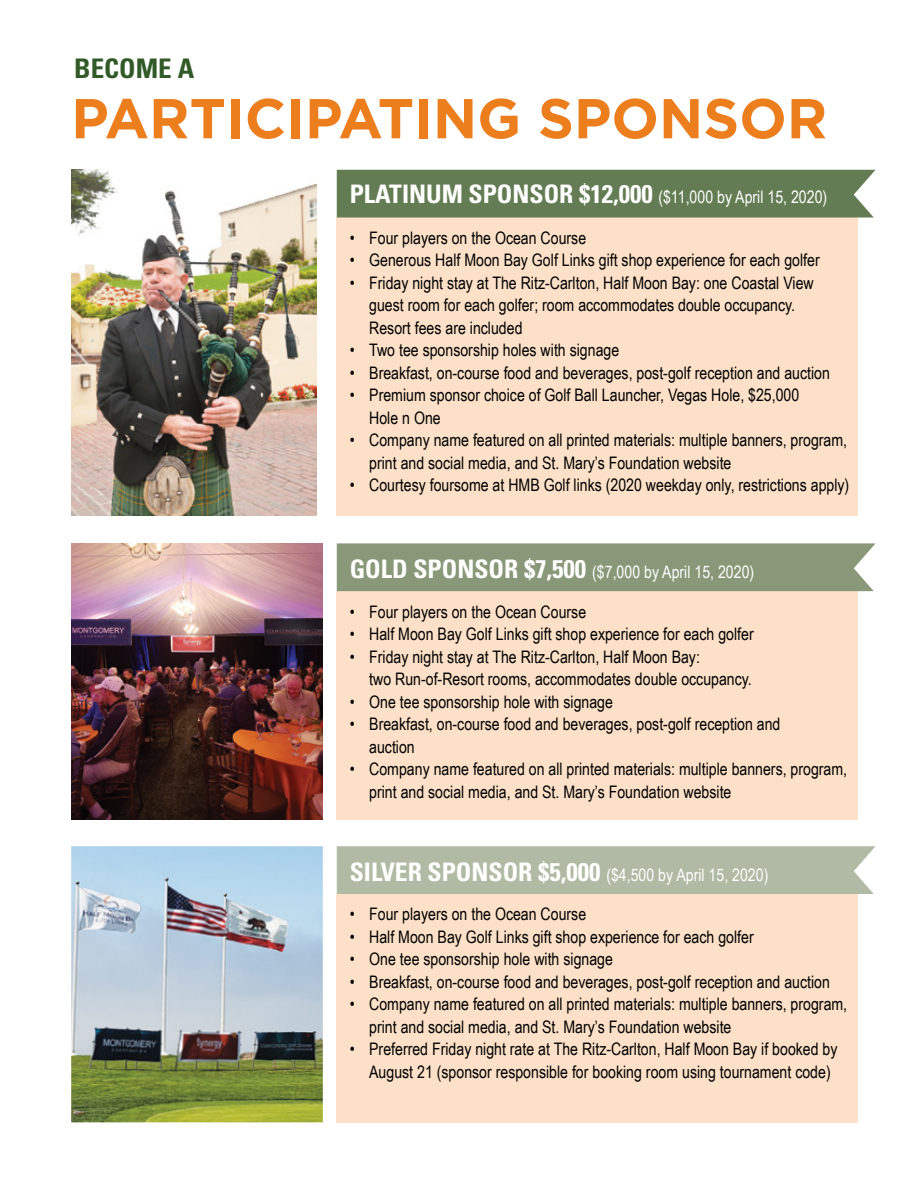
<style>
.page{position:relative;width:918px;height:1188px;background:#fff}
.page>*{position:absolute;margin:0;border:0;box-sizing:border-box;transform-origin:0 0}
.t1{font:700 56.1px "Gotham HTF";color:#ec7e1e}
.t2{font:700 condensed 27px "Univers";color:#325a28}
.t3{font:17.25px/22.5px "Arial Narrow";color:#000}
.t4{font:17.25px "Arial Narrow";color:#fff}
.s1{font-family:"Univers";font-weight:700;font-stretch:condensed;font-size:25.5px}
</style>
<div class="page">
<div style="left:337px;top:218px;width:521px;height:298px;background:#fce0c7"></div>
<div style="left:337px;top:591px;width:521px;height:229px;background:#fce0c7"></div>
<div style="left:337px;top:894px;width:521px;height:228px;background:#fce0c7"></div>
<img style="left:71px;top:170px;width:246px;height:346px">
<img style="left:71px;top:543px;width:252px;height:277px">
<img style="left:71px;top:846px;width:252px;height:276px">
<div style="left:337px;top:170px;width:539px;height:48px;background:#647c53"></div>
<div style="left:337px;top:543px;width:539px;height:48px;background:#889878"></div>
<div style="left:337px;top:846px;width:539px;height:48px;background:#b1baa4"></div>
<h2 class="t2" style="left:74px;top:52px;width:121px">BECOME A</h2>
<h1 class="t1" style="left:71px;top:86px;width:758px">PARTICIPATING SPONSOR</h1>
<p class="t4" style="left:350px;top:184px;width:479px"><span class="s1">PLATINUM SPONSOR $12,000</span> ($11,000 by April 15, 2020)</p>
<p class="t3" style="left:350px;top:226px;width:238px">• Four players on the Ocean Course</p>
<p class="t3" style="left:350px;top:248px;width:472px">• Generous Half Moon Bay Golf Links gift shop experience for each golfer</p>
<p class="t3" style="left:369px;top:271px;width:446px;text-indent:-19px">• Friday night stay at The Ritz-Carlton, Half Moon Bay: one Coastal View guest room for each golfer; room accommodates double occupancy.<br>Resort fees are included</p>
<p class="t3" style="left:350px;top:338px;width:271px">• Two tee sponsorship holes with signage</p>
<p class="t3" style="left:350px;top:361px;width:482px">• Breakfast, on-course food and beverages, post-golf reception and auction</p>
<p class="t3" style="left:369px;top:383px;width:432px;text-indent:-19px">• Premium sponsor choice of Golf Ball Launcher, Vegas Hole, $25,000<br>Hole n One</p>
<p class="t3" style="left:369px;top:428px;width:480px;text-indent:-19px">• Company name featured on all printed materials: multiple banners, program, print and social media, and St. Mary’s Foundation website</p>
<p class="t3" style="left:350px;top:473px;width:501px">• Courtesy foursome at HMB Golf links (2020 weekday only, restrictions apply)</p>
<p class="t4" style="left:350px;top:559px;width:406px"><span class="s1">GOLD SPONSOR $7,500</span> ($7,000 by April 15, 2020)</p>
<p class="t3" style="left:350px;top:600px;width:238px">• Four players on the Ocean Course</p>
<p class="t3" style="left:350px;top:622px;width:405px">• Half Moon Bay Golf Links gift shop experience for each golfer</p>
<p class="t3" style="left:369px;top:645px;width:384px;text-indent:-19px">• Friday night stay at The Ritz-Carlton, Half Moon Bay:<br>two Run-of-Resort rooms, accommodates double occupancy.</p>
<p class="t3" style="left:350px;top:690px;width:265px">• One tee sponsorship hole with signage</p>
<p class="t3" style="left:369px;top:712px;width:413px;text-indent:-19px">• Breakfast, on-course food and beverages, post-golf reception and auction</p>
<p class="t3" style="left:369px;top:757px;width:480px;text-indent:-19px">• Company name featured on all printed materials: multiple banners, program, print and social media, and St. Mary’s Foundation website</p>
<p class="t4" style="left:350px;top:862px;width:420px"><span class="s1">SILVER SPONSOR $5,000</span> ($4,500 by April 15, 2020)</p>
<p class="t3" style="left:350px;top:902px;width:238px">• Four players on the Ocean Course</p>
<p class="t3" style="left:350px;top:925px;width:405px">• Half Moon Bay Golf Links gift shop experience for each golfer</p>
<p class="t3" style="left:350px;top:947px;width:265px">• One tee sponsorship hole with signage</p>
<p class="t3" style="left:350px;top:970px;width:482px">• Breakfast, on-course food and beverages, post-golf reception and auction</p>
<p class="t3" style="left:369px;top:992px;width:480px;text-indent:-19px">• Company name featured on all printed materials: multiple banners, program, print and social media, and St. Mary’s Foundation website</p>
<p class="t3" style="left:369px;top:1037px;width:470px;text-indent:-19px">• Preferred Friday night rate at The Ritz-Carlton, Half Moon Bay if booked by<br>August 21 (sponsor responsible for booking room using tournament code)</p>
</div>
